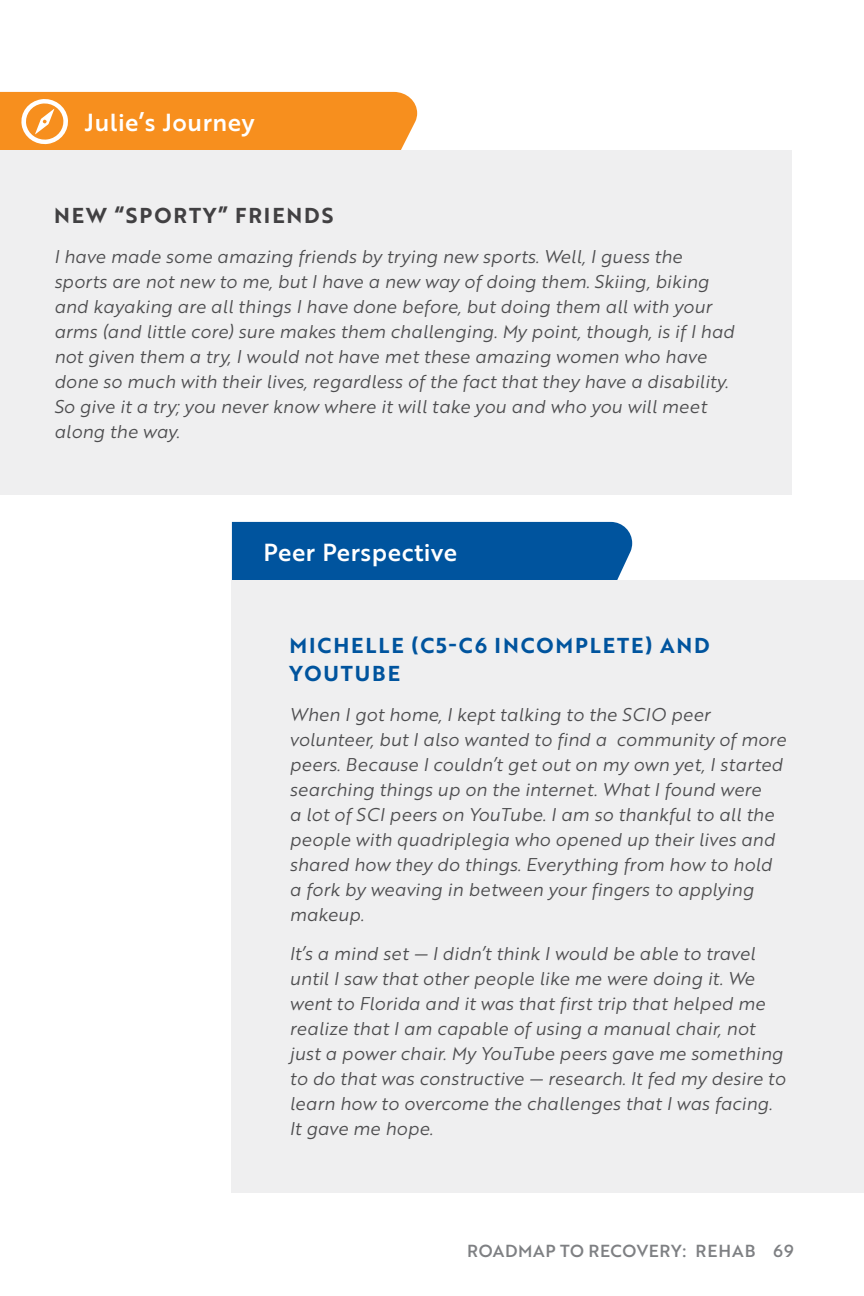
<style>
.page{position:relative;width:864px;height:1296px;background:#fff}
.page>*{position:absolute;margin:0;border:0;box-sizing:border-box;transform-origin:0 0}
.t1{font:24px "Brother 1816 Medium";letter-spacing:.02em;color:#fff}
.t2{font:21px/28px "Brother 1816 Bold";letter-spacing:.09em;color:#00549e}
.t3{font:21px "Brother 1816 Bold";letter-spacing:.09em;color:#414042}
.t4{font:18px/25px "Brother 1816 Book Italic";color:#4d4d4f}
.t5{font:17px "Brother 1816 Medium";letter-spacing:.04em;color:#7e8083}
</style>
<div class="page">
<div style="left:0;top:150px;width:792px;height:345px;background:#efeff0"></div>
<div style="left:0;top:92px;width:417px;height:58px;background:#f78f1e"></div>
<div style="left:232px;top:522px;width:400px;height:58px;background:#00549e"></div>
<div style="left:232px;top:580px;width:632px;height:613px;background:#efeff0"></div>
<h1 class="t1" style="left:85px;top:104px;width:171px">Julie’s Journey</h1>
<p class="t3" style="left:54px;top:200px;width:281px">NEW “SPORTY” FRIENDS</p>
<p class="t4" style="left:54px;top:243px;width:682px">I have made some amazing friends by trying new sports. Well, I guess the sports are not new to me, but I have a new way of doing them. Skiing, biking and kayaking are all things I have done before, but doing them all with your arms (and little core) sure makes them challenging. My point, though, is if I had not given them a try, I would not have met these amazing women who have done so much with their lives, regardless of the fact that they have a disability.<br>So give it a try; you never know where it will take you and who you will meet along the way.</p>
<h1 class="t1" style="left:264px;top:534px;width:195px">Peer Perspective</h1>
<p class="t2" style="left:290px;top:631px;width:422px">MICHELLE (C5-C6 INCOMPLETE) AND<br>YOUTUBE</p>
<p class="t4" style="left:290px;top:701px;width:498px">When I got home, I kept talking to the SCIO peer volunteer, but I also wanted to find a community of more peers. Because I couldn’t get out on my own yet, I started searching things up on the internet. What I found were<br>a lot of SCI peers on YouTube. I am so thankful to all the people with quadriplegia who opened up their lives and shared how they do things. Everything from how to hold a fork by weaving in between your fingers to applying makeup.</p>
<p class="t4" style="left:290px;top:940px;width:498px">It’s a mind set — I didn’t think I would be able to travel until I saw that other people like me were doing it. We went to Florida and it was that first trip that helped me realize that I am capable of using a manual chair, not just a power chair. My YouTube peers gave me something to do that was constructive — research. It fed my desire to learn how to overcome the challenges that I was facing.<br>It gave me hope.</p>
<p class="t5" style="left:467px;top:1238px;width:328px">ROADMAP TO RECOVERY: REHAB 69</p>
</div>
